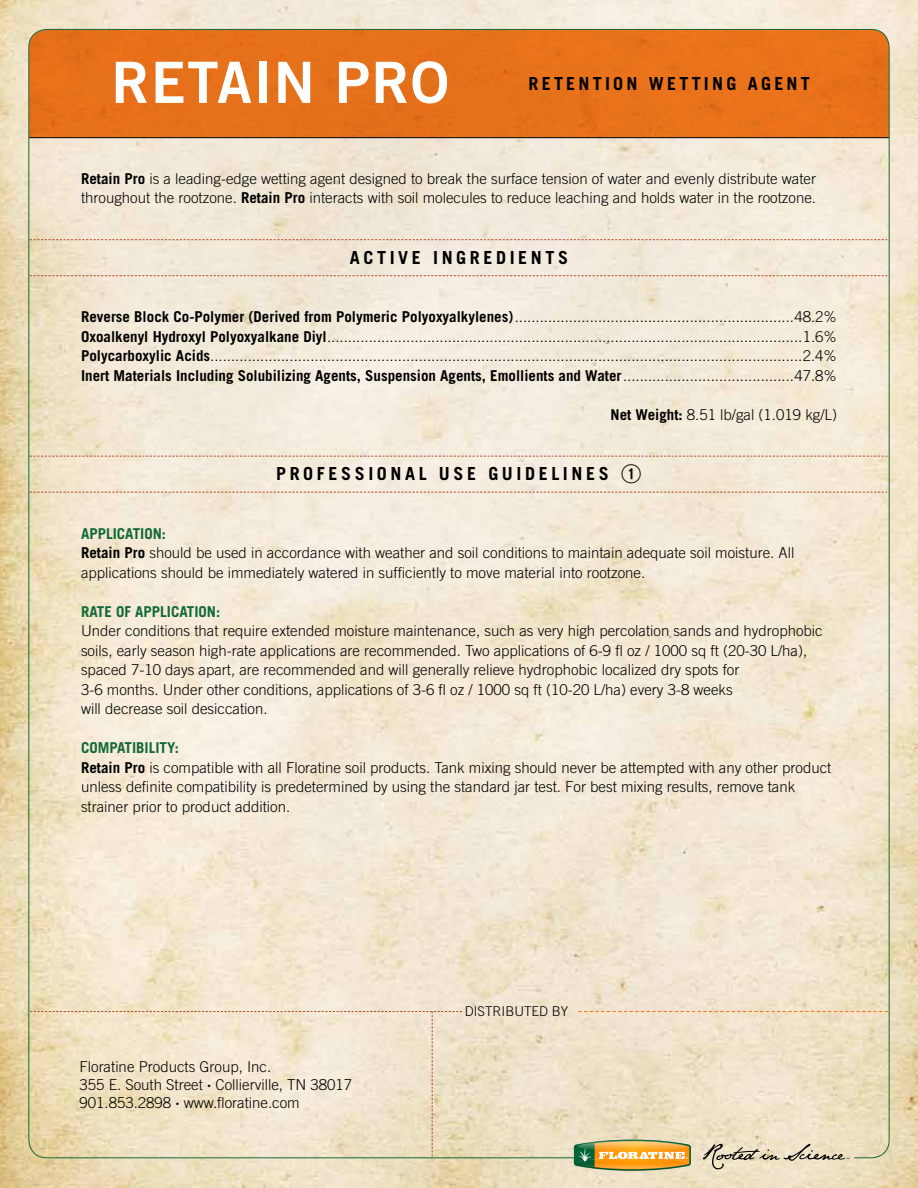
<style>
.page{position:relative;width:918px;height:1188px;background:#fff}
.page>*{position:absolute;margin:0;border:0;box-sizing:border-box;transform-origin:0 0}
.t1{font:57px "Trade Gothic LT Std Bd 2";letter-spacing:.025em;color:#fff}
.t2{font:700 18px "Trade Gothic LT Std";letter-spacing:.2em;color:#000}
.t3{font:300 15px/19.5px "Trade Gothic LT Std";color:#000}
.t4{font:300 15px "Trade Gothic";color:#000}
.t5{font:700 15px "Trade Gothic LT Std";color:#126935}
.t6{font:300 13.5px "Trade Gothic";color:#000}
.s1{font-weight:700}
.s2{font-family:"Trade Gothic"}
.s3{font-family:"Trade Gothic LT Std";font-weight:700}
.s4{font-family:"Combi Numerals";font-weight:400;font-size:25.5px}
.s5{font-weight:700;color:#126935}
.s6{font-family:"Meta Plus";font-weight:500}
</style>
<div class="page">
<img style="left:0;top:0;width:918px;height:1188px">
<div style="left:29px;top:30px;width:860px;height:108px;background:#e8711b"></div>
<svg style="left:578px;top:1011px;width:309px;height:1px"></svg>
<svg style="left:30px;top:1011px;width:432px;height:146px;background:#efe1c6"></svg>
<svg style="left:31px;top:239px;width:856px;height:1px"></svg>
<svg style="left:31px;top:275px;width:856px;height:1px"></svg>
<svg style="left:31px;top:456px;width:856px;height:1px"></svg>
<svg style="left:31px;top:492px;width:856px;height:1px"></svg>
<svg style="left:703px;top:1144px;width:146px;height:25px;background:#cec4ab"></svg>
<img style="left:566px;top:1128px;width:133px;height:17px">
<div style="left:565px;top:1145px;width:134px;height:35px;background:#eee2c7"></div>
<svg style="left:574px;top:1140px;width:117px;height:31px;background:#c9a755"></svg>
<h1 class="t1" style="left:111px;top:47px;width:339px">RETAIN PRO</h1>
<p class="t2" style="left:529px;top:73px;width:26px">Retention</p>
<p class="t2" style="left:649px;top:73px;width:14px">wettin</p>
<p class="t2" style="left:726px;top:73px;width:61px">g agent</p>
<p class="t3" style="left:81px;top:168px;width:737px"><span class="s1">Retain Pro</span> is a leading-edge wetting agent designed to break the surface tension of water and evenly distribute water throughout the rootzone. <span class="s1">Retain Pro</span> interacts with soil molecules to reduce leaching and holds water in the rootzone.</p>
<p class="t2" style="left:350px;top:246px;width:220px">ACTIVE INGRED IENTS</p>
<p class="t3" style="left:81px;top:307px;width:758px;text-align:justify"><span class="s1">Reverse Block Co-Polymer (Derived from Polymeric Polyoxyalkylenes)</span>...................................................................<span class="s2">48.2% </span><span class="s1">Oxoalkenyl Hydroxyl Polyoxyalkane Diyl</span>..................................................................................................................<span class="s2">1.6% </span><span class="s1">Polycarboxylic Acids</span>..............................................................................................................................................<span class="s2">2.4% </span><span class="s1">Inert Materials Including Solubilizing Agents, Suspension Agents, Emollients and Water</span>.........................................<span class="s2">47.8%</span></p>
<p class="t4" style="left:611px;top:405px;width:228px"><span class="s3">Net Weight:</span> 8.51 lb/gal (1.019 kg/L)</p>
<p class="t2" style="left:276px;top:463px;width:367px">PROFESSIONAL U SE GU ID ELINES <span class="s4">q</span></p>
<p class="t3" style="left:81px;top:524px;width:715px"><span class="s5">APPLICATION:<br></span><span class="s1">Retain Pro</span> should be used in accordance with weather and soil conditions to maintain adequate soil moisture. All applications should be immediately watered in sufficiently to move material into rootzone.</p>
<p class="t5" style="left:81px;top:602px;width:141px">RATE OF APPLICATION:</p>
<p class="t3" style="left:81px;top:621px;width:743px">Under conditions that require extended moisture maintenance, such as very high percolation sands and hydrophobic soils, early season high-rate applications are recommended. Two applications of 6-9 fl oz / 1000 sq ft (20-30 L/ha), spaced 7-10 days apart, are recommended and will generally relieve hydrophobic localized dry spots for<br>3-6 months. Under other conditions, applications of 3-6 fl oz / 1000 sq ft (10-20 L/ha) every 3-8 weeks<br>will decrease soil desiccation.</p>
<p class="t3" style="left:81px;top:738px;width:752px"><span class="s5">COMPATIBILITY:<br></span><span class="s1">Retain Pro</span> is compatible with all Floratine soil products. Tank mixing should never be attempted with any other product unless definite compatibility is predetermined by using the standard jar test. For best mixing results, remove tank strainer prior to product addition.</p>
<p class="t3" style="left:80px;top:1057px;width:274px;line-height:18px">Floratine Products Group, Inc.<br>355 E. South Street <span class="s6">·</span> Collierville, TN 38017<br>901.853.2898 <span class="s6">·</span> www.floratine.com</p>
<p class="t6" style="left:465px;top:1004px;width:105px">DISTRIBUTED BY</p>
</div>
